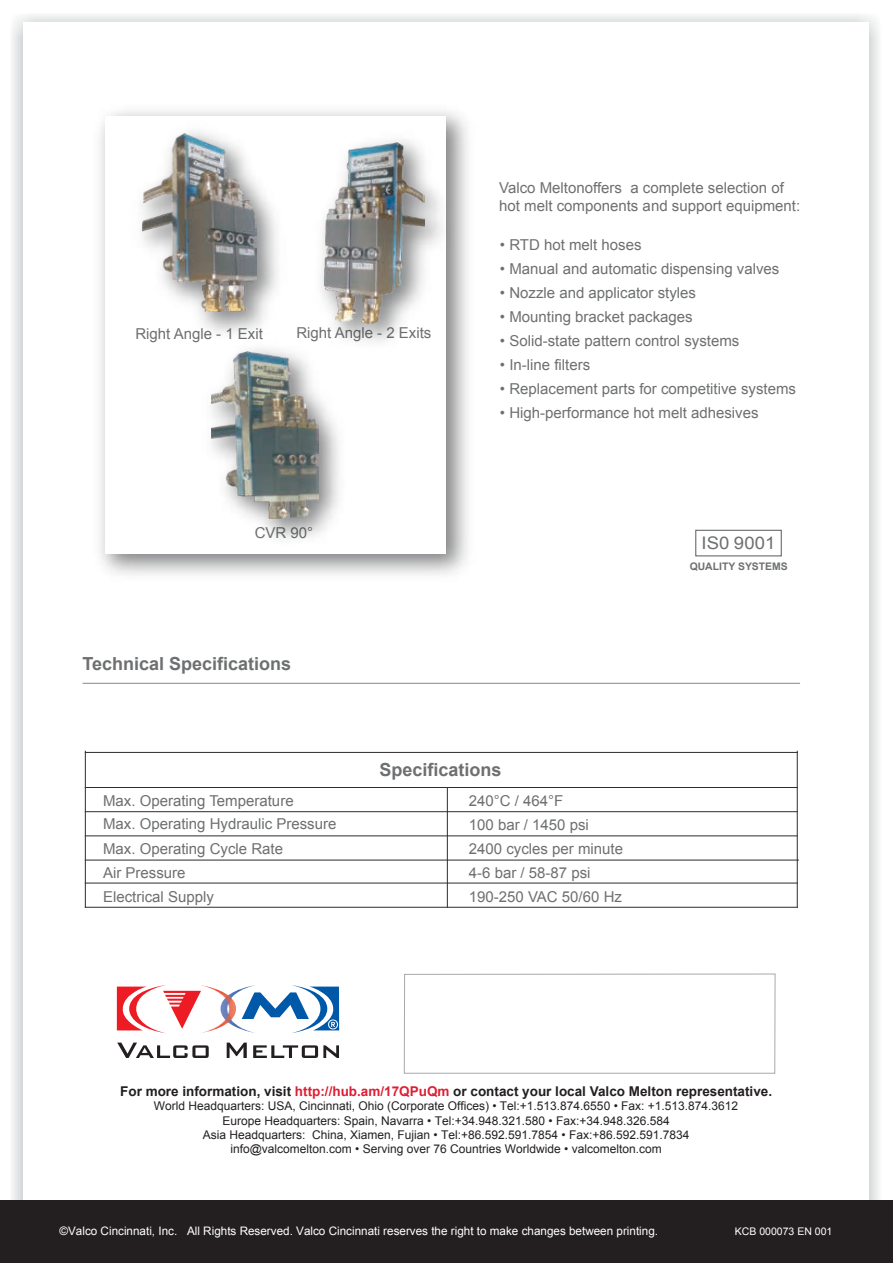
<style>
.page{position:relative;width:893px;height:1263px;background:#fff}
.page>*{position:absolute;margin:0;border:0;box-sizing:border-box;transform-origin:0 0}
.t1{font:700 18px "Arial";color:#6d6f71}
.t2{font:17.4px "Arial";letter-spacing:.01em;color:#6d6f71;scale:1.07 1}
.t3{font:15px/24px "Arial";color:#6d6f71}
.t4{font:700 13.5px "Arial";color:#231f20}
.t5{font:12px/14.4px "Arial";color:#231f20;text-align:center}
.t6{font:11.7px "Arial";color:#fff}
.t7{font:10.5px "Arial";color:#fff}
.t8{font:700 10.35px "Arial";color:#6d6f71}
.s1{color:#de1e33}
</style>
<div class="page">
<div style="left:0;top:1200px;width:893px;height:63px;background:#231f20"></div>
<img style="left:236px;top:988px;width:6px;height:42px">
<img style="left:201px;top:985px;width:35px;height:48px">
<svg style="left:117px;top:1042px;width:222px;height:16px"></svg>
<svg style="left:117px;top:985px;width:84px;height:48px"></svg>
<svg style="left:242px;top:985px;width:97px;height:48px"></svg>
<div style="left:404px;top:974px;width:371px;height:99px;border:1px solid #a7a9ac"></div>
<hr style="left:83px;top:683px;width:717px;height:1px;background:#949698">
<img style="left:195px;top:348px;width:160px;height:207px">
<img style="left:212px;top:351px;width:106px;height:167px">
<img style="left:307px;top:124px;width:155px;height:234px">
<img style="left:325px;top:143px;width:100px;height:180px">
<img style="left:143px;top:133px;width:114px;height:179px">
<hr style="left:85px;top:752px;width:712px;height:1px;background:#2e2c2c">
<hr style="left:85px;top:811px;width:712px;height:1px;background:#2e2c2c">
<hr style="left:85px;top:836px;width:712px;height:1px;background:#2e2c2c">
<hr style="left:85px;top:860px;width:713px;height:1px;background:#2e2c2c">
<hr style="left:85px;top:907px;width:712px;height:1px;background:#2e2c2c">
<hr style="left:447px;top:787px;width:1px;height:120px;background:#2e2c2c">
<hr style="left:797px;top:751px;width:1px;height:156px;background:#2e2c2c">
<hr style="left:85px;top:751px;width:1px;height:156px;background:#2e2c2c">
<hr style="left:85px;top:787px;width:712px;height:1px;background:#2e2c2c">
<hr style="left:85px;top:883px;width:712px;height:1px;background:#2e2c2c">
<div style="left:695px;top:530px;width:87px;height:26px;border:1px solid #6e6f71"></div>
<p class="t3" style="left:135px;top:321px;width:129px">Right Angle - 1 Exit</p>
<p class="t3" style="left:296px;top:321px;width:137px">Right Angle - 2 Exits</p>
<p class="t3" style="left:255px;top:520px;width:60px">CVR 90°</p>
<p class="t1" style="left:83px;top:651px;width:210px">Technical Specifications</p>
<p class="t3" style="left:499px;top:179px;width:302px;line-height:18px">Valco Meltonoffers a complete selection of hot melt components and support equipment:</p>
<p class="t3" style="left:500px;top:233px;width:143px">• RTD hot melt hoses</p>
<p class="t3" style="left:500px;top:257px;width:281px">• Manual and automatic dispensing valves</p>
<p class="t3" style="left:500px;top:281px;width:198px">• Nozzle and applicator styles</p>
<p class="t3" style="left:500px;top:305px;width:194px">• Mounting bracket packages</p>
<p class="t3" style="left:500px;top:329px;width:241px">• Solid-state pattern control systems</p>
<p class="t3" style="left:500px;top:353px;width:92px">• In-line filters</p>
<p class="t3" style="left:500px;top:377px;width:298px">• Replacement parts for competitive systems</p>
<p class="t3" style="left:500px;top:401px;width:260px">• High-performance hot melt adhesives</p>
<p class="t2" style="left:701px;top:531px;width:71px">IS0 9001</p>
<p class="t8" style="left:690px;top:560px;width:100px">QUALITY SYSTEMS</p>
<p class="t3" style="left:103px;top:789px;width:235px;line-height:23px">Max. Operating Temperature<br>Max. Operating Hydraulic Pressure</p>
<p class="t3" style="left:103px;top:837px;width:182px">Max. Operating Cycle Rate<br>Air Pressure<br>Electrical Supply</p>
<p class="t1" style="left:380px;top:757px;width:124px">Specifications</p>
<p class="t3" style="left:469px;top:789px;width:96px">240°C / 464°F</p>
<p class="t3" style="left:469px;top:813px;width:156px">100 bar / 1450 psi<br>2400 cycles per minute<br>4-6 bar / 58-87 psi<br>190-250 VAC 50/60 Hz</p>
<p class="t4" style="left:120px;top:1082px;width:653px">For more information, visit <span class="s1">http://hub.am/17QPuQm</span> or contact your local Valco Melton representative.</p>
<p class="t5" style="left:154px;top:1099px;width:586px">World Headquarters: USA, Cincinnati, Ohio (Corporate Offices) • Tel:+1.513.874.6550 • Fax: +1.513.874.3612<br>Europe Headquarters: Spain, Navarra • Tel:+34.948.321.580 • Fax:+34.948.326.584<br>Asia Headquarters: China, Xiamen, Fujian • Tel:+86.592.591.7854 • Fax:+86.592.591.7834 info@valcomelton.com • Serving over 76 Countries Worldwide • valcomelton.com</p>
<p class="t6" style="left:60px;top:1223px;width:600px">©Valco Cincinnati, Inc. All Rights Reserved. Valco Cincinnati reserves the right to make changes between printing.</p>
<p class="t7" style="left:735px;top:1224px;width:99px">KCB 000073 EN 001</p>
</div>
